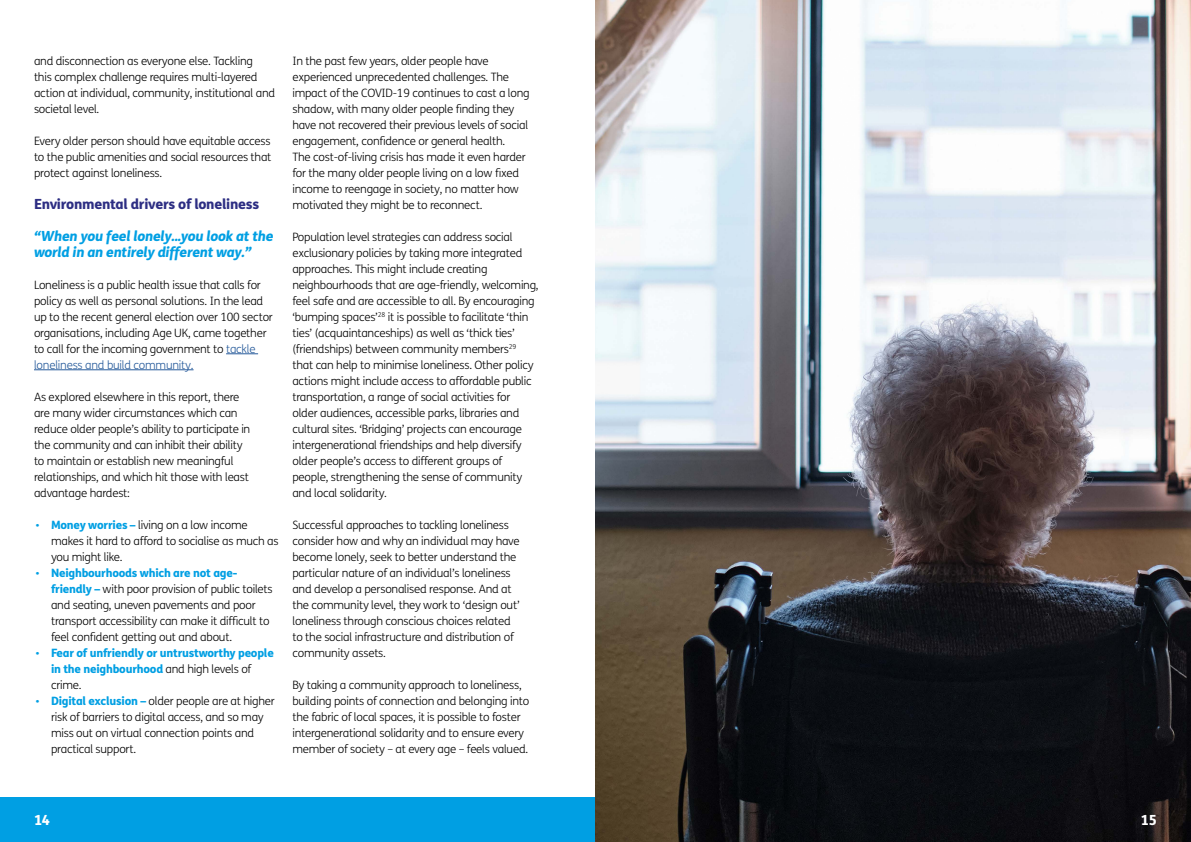
<style>
.page{position:relative;width:1191px;height:842px;background:#fff}
.page>*{position:absolute;margin:0;border:0;box-sizing:border-box;transform-origin:0 0}
.t1{font:italic 800 14px/16px "FS Me";letter-spacing:-.02em;color:#009fe3}
.t2{font:800 14px "FS Me";letter-spacing:-.02em;color:#2d2e83}
.t3{font:800 14px "FS Me";color:#fff}
.t4{font:300 11.5px/16px "FS Me";letter-spacing:-.02em;color:#000}
.t5{font:800 11.5px/16px "FS Me";letter-spacing:-.02em;color:#009fe3}
.s1{color:#275b9b}
.s2{font-family:"Courier New";font-weight:400;color:#009fe3}
.s3{font-weight:800;color:#009fe3}
.s4{font-family:"Courier New";font-weight:400}
.s5{font-weight:300;color:#000}
</style>
<div class="page">
<div style="left:0;top:797px;width:1191px;height:45px;background:#009fe3"></div>
<hr style="left:226px;top:353px;width:32px;height:1px;background:#275b9b">
<hr style="left:34px;top:369px;width:159px;height:1px;background:#275b9b">
<img style="left:595px;top:0;width:596px;height:842px">
<p class="t4" style="left:34px;top:52px;width:243px">and disconnection as everyone else. Tackling<br>this complex challenge requires multi-layered action at individual, community, institutional and societal level.</p>
<p class="t4" style="left:34px;top:132px;width:239px;text-align:justify">Every older person should have equitable access to the public amenities and social resources that protect against loneliness.</p>
<p class="t2" style="left:34px;top:193px;width:227px">Environmental drivers of loneliness</p>
<p class="t1" style="left:34px;top:227px;width:241px">“When you feel lonely...you look at the world in an entirely different way.”</p>
<p class="t4" style="left:34px;top:276px;width:240px">Loneliness is a public health issue that calls for policy as well as personal solutions. In the lead up to the recent general election over 100 sector organisations, including Age UK, came together to call for the incoming government to <span class="s1">tackle loneliness and build community.</span></p>
<p class="t4" style="left:34px;top:388px;width:218px">As explored elsewhere in this report, there are many wider circumstances which can reduce older people’s ability to participate in the community and can inhibit their ability to maintain or establish new meaningful relationships, and which hit those with least advantage hardest:</p>
<p class="t4" style="left:51px;top:516px;width:229px;text-indent:-17px"><span class="s2">•</span> <span class="s3">Money worries –</span> living on a low income makes it hard to afford to socialise as much as you might like.</p>
<p class="t4" style="left:51px;top:564px;width:223px;text-indent:-17px"><span class="s2">•</span> <span class="s3">Neighbourhoods which are not age&shy;friendly –</span> with poor provision of public toilets and seating, uneven pavements and poor transport accessibility can make it difficult to feel confident getting out and about.</p>
<p class="t5" style="left:51px;top:644px;width:224px;text-indent:-17px"><span class="s4">•</span> Fear of unfriendly or untrustworthy people in the neighbourhood <span class="s5">and high levels of crime.</span></p>
<p class="t4" style="left:51px;top:692px;width:225px;text-indent:-17px"><span class="s2">•</span> <span class="s3">Digital exclusion –</span> older people are at higher risk of barriers to digital access, and so may miss out on virtual connection points and practical support.</p>
<p class="t4" style="left:292px;top:52px;width:239px">In the past few years, older people have experienced unprecedented challenges. The impact of the COVID-19 continues to cast a long shadow, with many older people finding they have not recovered their previous levels of social engagement, confidence or general health.<br>The cost-of-living crisis has made it even harder for the many older people living on a low fixed income to reengage in society, no matter how motivated they might be to reconnect.</p>
<p class="t4" style="left:292px;top:228px;width:248px">Population level strategies can address social exclusionary policies by taking more integrated approaches. This might include creating neighbourhoods that are age-friendly, welcoming, feel safe and are accessible to all. By encouraging ‘bumping spaces’<sup>28</sup> it is possible to facilitate ‘thin ties’ (acquaintanceships) as well as ‘thick ties’ (friendships) between community members<sup>29 </sup>that can help to minimise loneliness. Other policy actions might include access to affordable public transportation, a range of social activities for<br>older audiences, accessible parks, libraries and cultural sites. ‘Bridging’ projects can encourage intergenerational friendships and help diversify older people’s access to different groups of people, strengthening the sense of community and local solidarity.</p>
<p class="t4" style="left:292px;top:516px;width:229px">Successful approaches to tackling loneliness consider how and why an individual may have become lonely, seek to better understand the particular nature of an individual’s loneliness and develop a personalised response. And at the community level, they work to ‘design out’ loneliness through conscious choices related to the social infrastructure and distribution of community assets.</p>
<p class="t4" style="left:292px;top:676px;width:238px">By taking a community approach to loneliness, building points of connection and belonging into the fabric of local spaces, it is possible to foster intergenerational solidarity and to ensure every member of society – at every age – feels valued.</p>
<p class="t3" style="left:34px;top:808px;width:18px">14</p>
<p class="t3" style="left:1140px;top:808px;width:18px">15</p>
</div>
